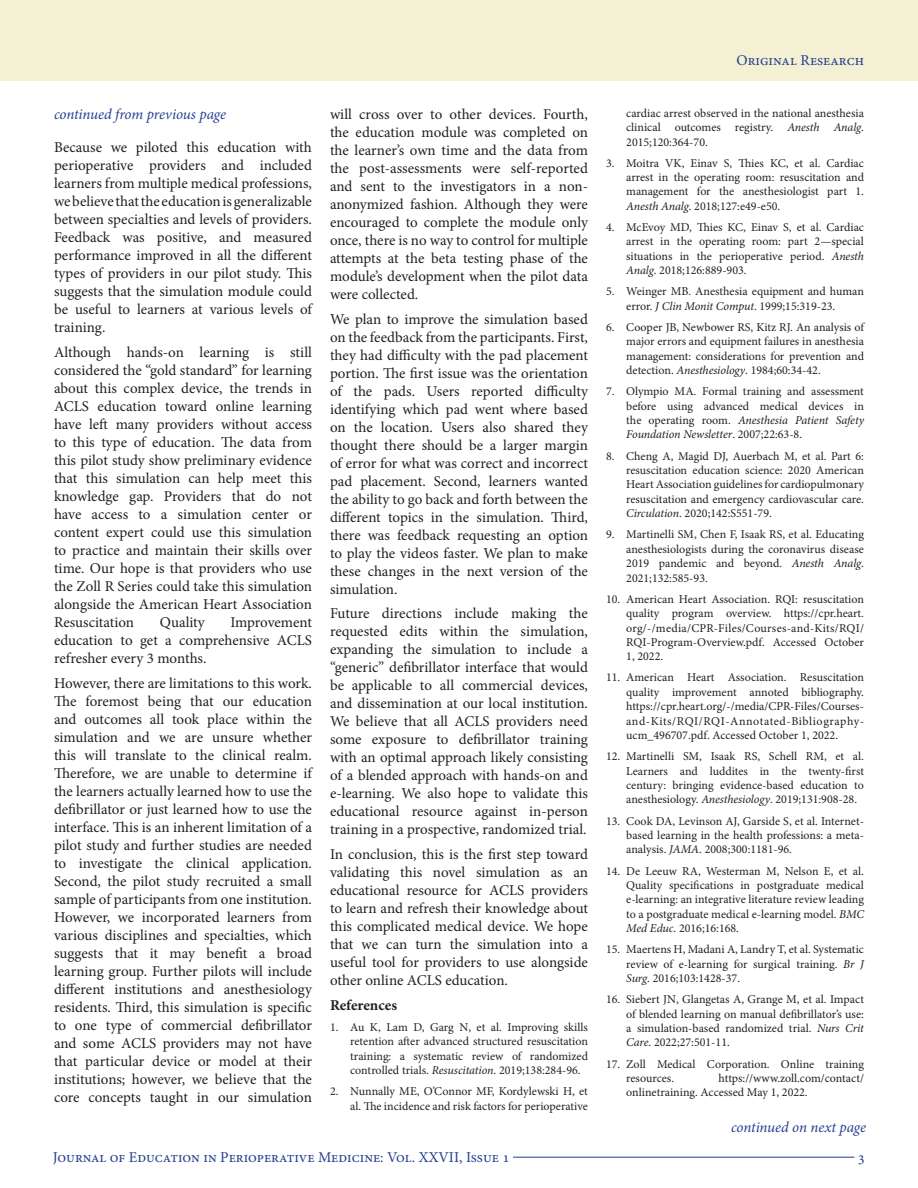
<style>
.page{position:relative;width:918px;height:1188px;background:#fff}
.page>*{position:absolute;margin:0;border:0;box-sizing:border-box;transform-origin:0 0}
.t1{font:15px/18px "Minion Pro";letter-spacing:-.005em;color:#231f20;text-align:justify}
.t2{font:15px "Minion Pro";color:#253f8e}
.t3{font:italic 15px "Minion Pro";letter-spacing:-.01em;color:#253f8e}
.t4{font:700 15px "Minion Pro";color:#231f20}
.t5{font:12px/14.4px "Minion Pro";color:#231f20;text-align:justify}
.s1{font-style:italic}
</style>
<div class="page">
<hr style="left:513px;top:1157px;width:341px;height:1px;background:#253f8e">
<div style="left:0;top:0;width:918px;height:81px;background:#f3f0d3"></div>
<p class="t3" style="left:54px;top:104px;width:174px">continued from previous page</p>
<p class="t1" style="left:54px;top:139px;width:261px">Because we piloted this education with perioperative providers and included learners from multiple medical professions, we believe that the education is generalizable between specialties and levels of providers.<br>Feedback was positive, and measured performance improved in all the different types of providers in our pilot study. This suggests that the simulation module could be useful to learners at various levels of training.</p>
<p class="t1" style="left:54px;top:343px;width:260px">Although hands-on learning is still considered the “gold standard” for learning about this complex device, the trends in ACLS education toward online learning have left many providers without access to this type of education. The data from this pilot study show preliminary evidence that this simulation can help meet this knowledge gap. Providers that do not have access to a simulation center or content expert could use this simulation to practice and maintain their skills over time. Our hope is that providers who use the Zoll R Series could take this simulation alongside the American Heart Association Resuscitation</p>
<p class="t1" style="left:160px;top:613px;width:47px">Quality</p>
<p class="t1" style="left:54px;top:613px;width:260px;text-indent:176px">Improvement education to get a comprehensive ACLS refresher every 3 months.</p>
<p class="t1" style="left:54px;top:674px;width:261px">However, there are limitations to this work.<br>The foremost being that our education and outcomes all took place within the simulation and we are unsure whether this will translate to the clinical realm.<br>Therefore, we are unable to determine if the learners actually learned how to use the defibrillator or just learned how to use the interface. This is an inherent limitation of a pilot study and further studies are needed to investigate the clinical application.<br>Second, the pilot study recruited a small sample of participants from one institution.<br>However, we incorporated learners from various disciplines and specialties, which suggests that it may benefit a broad learning group. Further pilots will include different institutions and anesthesiology residents. Third, this simulation is specific to one type of commercial defibrillator and some ACLS providers may not have that particular device or model at their institutions; however, we believe that the core concepts taught in our simulation</p>
<p class="t1" style="left:330px;top:105px;width:260px">will cross over to other devices. Fourth, the education module was completed on the learner’s own time and the data from the post-assessments were self-reported and sent to the investigators in a non&shy;anonymized fashion. Although they were encouraged to complete the module only once, there is no way to control for multiple attempts at the beta testing phase of the module’s development when the pilot data were collected.</p>
<p class="t1" style="left:330px;top:310px;width:260px">We plan to improve the simulation based on the feedback from the participants. First, they had difficulty with the pad placement portion. The first issue was the orientation of the pads. Users reported difficulty identifying which pad went where based on the location. Users also shared they thought there should be a larger margin of error for what was correct and incorrect pad placement. Second, learners wanted the ability to go back and forth between the different topics in the simulation. Third, there was feedback requesting an option to play the videos faster. We plan to make these changes in the next version of the simulation.</p>
<p class="t1" style="left:330px;top:605px;width:260px">Future directions include making the requested edits within the simulation, expanding the simulation to include a “generic” defibrillator interface that would be applicable to all commercial devices, and dissemination at our local institution.<br>We believe that all ACLS providers need some exposure to defibrillator training with an optimal approach likely consisting of a blended approach with hands-on and e-learning. We also hope to validate this educational resource against in-person training in a prospective, randomized trial.</p>
<p class="t1" style="left:330px;top:845px;width:260px">In conclusion, this is the first step toward validating this novel simulation as an educational resource for ACLS providers to learn and refresh their knowledge about this complicated medical device. We hope that we can turn the simulation into a useful tool for providers to use alongside other online ACLS education.</p>
<p class="t4" style="left:330px;top:995px;width:69px">References</p>
<p class="t5" style="left:350px;top:1020px;width:239px;text-indent:-20px">1. Au K, Lam D, Garg N, et al. Improving skills retention after advanced structured resuscitation training: a systematic review of randomized controlled trials. <span class="s1">Resuscitation</span>. 2019;138:284-96.</p>
<p class="t5" style="left:330px;top:1084px;width:259px;text-align:right">2. Nunnally ME, O’Connor MF, Kordylewski H, et al. The incidence and risk factors for perioperative</p>
<p class="t2" style="left:737px;top:50px;width:129px">Original Research</p>
<p class="t5" style="left:626px;top:106px;width:239px">cardiac arrest observed in the national anesthesia clinical outcomes registry. <span class="s1">Anesth Analg</span>.<br>2015;120:364-70.</p>
<p class="t5" style="left:626px;top:156px;width:239px;text-indent:-20px">3. Moitra VK, Einav S, Thies KC, et al. Cardiac arrest in the operating room: resuscitation and management for the anesthesiologist part 1.<br><span class="s1">Anesth Analg</span>. 2018;127:e49-e50.</p>
<p class="t5" style="left:626px;top:220px;width:239px;text-indent:-20px">4. McEvoy MD, Thies KC, Einav S, et al. Cardiac arrest in the operating room: part 2—special situations in the perioperative period. <span class="s1">Anesth Analg</span>. 2018;126:889-903.</p>
<p class="t5" style="left:626px;top:284px;width:239px;text-indent:-20px">5. Weinger MB. Anesthesia equipment and human error. <span class="s1">J Clin Monit Comput</span>. 1999;15:319-23.</p>
<p class="t5" style="left:626px;top:320px;width:240px;text-indent:-20px">6. Cooper JB, Newbower RS, Kitz RJ. An analysis of major errors and equipment failures in anesthesia management: considerations for prevention and detection. <span class="s1">Anesthesiology</span>. 1984;60:34-42.</p>
<p class="t5" style="left:626px;top:384px;width:239px;text-indent:-20px">7. Olympio MA. Formal training and assessment before using advanced medical devices in the operating room. <span class="s1">Anesthesia Patient Safety Foundation Newsletter</span>. 2007;22:63-8.</p>
<p class="t5" style="left:626px;top:449px;width:239px;text-indent:-20px">8. Cheng A, Magid DJ, Auerbach M, et al. Part 6: resuscitation education science: 2020 American Heart Association guidelines for cardiopulmonary resuscitation and emergency cardiovascular care.<br><span class="s1">Circulation</span>. 2020;142:S551-79.</p>
<p class="t5" style="left:626px;top:527px;width:239px;text-indent:-20px">9. Martinelli SM, Chen F, Isaak RS, et al. Educating anesthesiologists during the coronavirus disease 2019 pandemic and beyond. <span class="s1">Anesth Analg</span>.<br>2021;132:585-93.</p>
<p class="t5" style="left:626px;top:592px;width:239px;text-indent:-20px">10. American Heart Association. RQI: resuscitation quality program overview. https://cpr.heart. org/-/media/CPR-Files/Courses-and-Kits/RQI/ RQI-Program-Overview.pdf. Accessed October 1, 2022.</p>
<p class="t5" style="left:626px;top:670px;width:239px;text-indent:-20px">11. American Heart Association. Resuscitation quality improvement annoted bibliography. https://cpr.heart.org/-/media/CPR-Files/Courses&shy;and-Kits/RQI/RQI-Annotated-Bibliography&shy;ucm_496707.pdf. Accessed October 1, 2022.</p>
<p class="t5" style="left:626px;top:749px;width:239px;text-indent:-20px">12. Martinelli SM, Isaak RS, Schell RM, et al.<br>Learners and luddites in the twenty-first century: bringing evidence-based education to anesthesiology. <span class="s1">Anesthesiology</span>. 2019;131:908-28.</p>
<p class="t5" style="left:626px;top:814px;width:239px;text-indent:-20px">13. Cook DA, Levinson AJ, Garside S, et al. Internet&shy;based learning in the health professions: a meta&shy;analysis. <span class="s1">JAMA</span>. 2008;300:1181-96.</p>
<p class="t5" style="left:626px;top:864px;width:239px;text-indent:-20px">14. De Leeuw RA, Westerman M, Nelson E, et al.<br>Quality specifications in postgraduate medical e-learning: an integrative literature review leading to a postgraduate medical e-learning model. <span class="s1">BMC Med Educ</span>. 2016;16:168.</p>
<p class="t5" style="left:626px;top:942px;width:239px;text-indent:-20px">15. Maertens H, Madani A, Landry T, et al. Systematic review of e-learning for surgical training. <span class="s1">Br J Surg</span>. 2016;103:1428-37.</p>
<p class="t5" style="left:626px;top:992px;width:239px;text-indent:-20px">16. Siebert JN, Glangetas A, Grange M, et al. Impact of blended learning on manual defibrillator’s use: a simulation-based randomized trial. <span class="s1">Nurs Crit Care</span>. 2022;27:501-11.</p>
<p class="t5" style="left:626px;top:1057px;width:239px;text-indent:-20px">17. Zoll Medical Corporation. Online training resources.</p>
<p class="t5" style="left:626px;top:1071px;width:239px;text-indent:92px">https://www.zoll.com/contact/ onlinetraining. Accessed May 1, 2022.</p>
<p class="t3" style="left:731px;top:1117px;width:137px">continued on next page</p>
<p class="t2" style="left:53px;top:1147px;width:458px">Journal of Education in Perioperative Medicine: Vol. XXVII, Issue 1</p>
<p class="t2" style="left:858px;top:1147px;width:9px">3</p>
</div>
